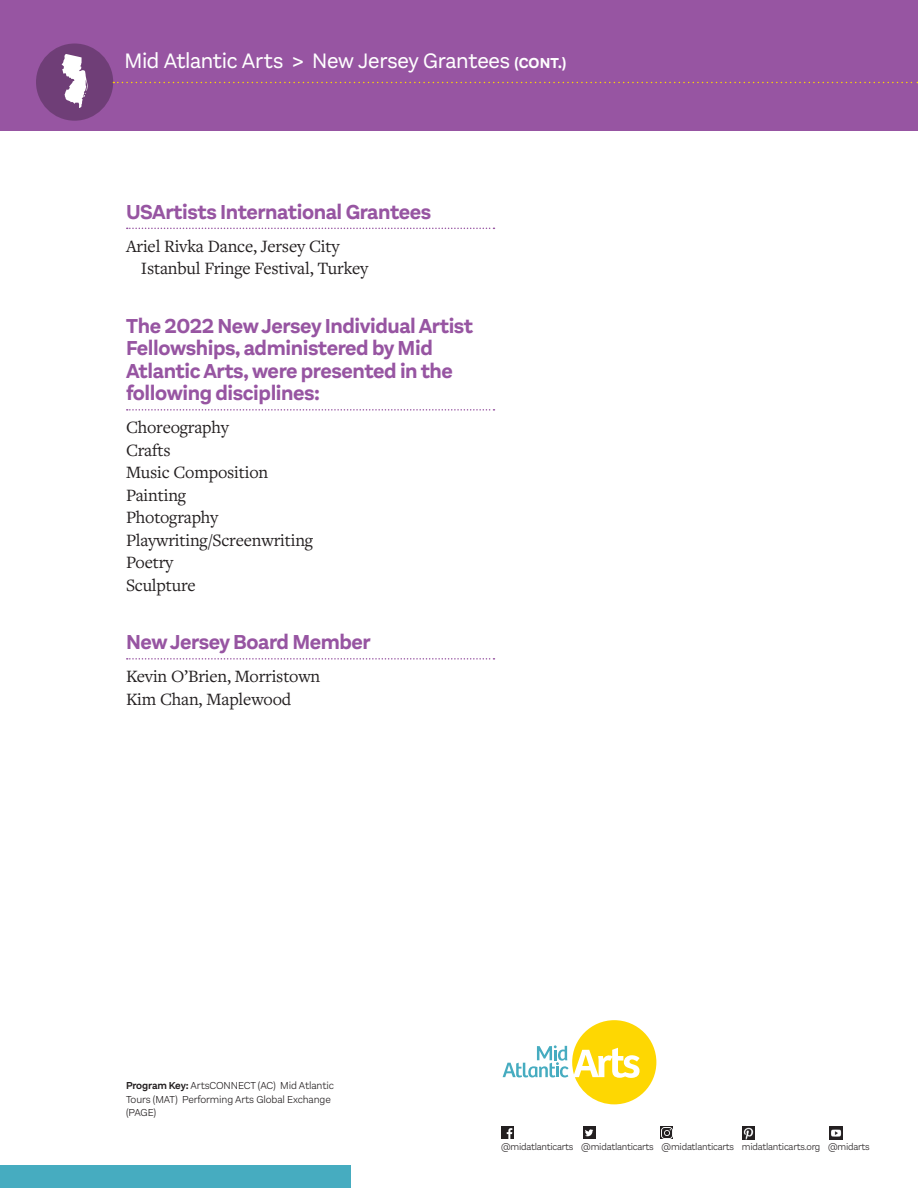
<style>
.page{position:relative;width:918px;height:1188px;background:#fff}
.page>*{position:absolute;margin:0;border:0;box-sizing:border-box;transform-origin:0 0}
.Pg2_MAA{font:21.75px "Aestetico";letter-spacing:-.015em;color:#fff}
.Pg2_Subhead{font:700 21px/22.5px "Aestetico";letter-spacing:-.02em;color:#9755a2}
.Grantee_text{font:18px "Freight Text Pro";letter-spacing:-.01em;color:#231f20}
.Text{font:18px "Freight Text Pro";letter-spacing:-.01em;color:#231f20}
.Caption_BK{font:300 10.5px/13.5px "Aestetico";letter-spacing:-.01em;color:#231f20}
.t1{font:300 9.75px "Aestetico";letter-spacing:-.02em;color:#231f20}
.s1{font-weight:700;font-size:15px}
.s2{font-weight:600}
</style>
<div class="page">
<div style="left:0;top:0;width:918px;height:130px;background:#9755a2"></div>
<svg style="left:113px;top:82px;width:805px;height:1px"></svg>
<div style="left:0;top:1166px;width:351px;height:22px;background:#46acc0"></div>
<div style="left:36px;top:43px;width:77px;height:78px;background:#6f3e77;border-radius:50%"></div>
<div style="left:583px;top:1126px;width:12px;height:13px;background:#231f20"></div>
<svg style="left:585px;top:1129px;width:8px;height:7px"></svg>
<div style="left:501px;top:1126px;width:13px;height:13px;background:#231f20"></div>
<svg style="left:507px;top:1128px;width:5px;height:11px"></svg>
<svg style="left:661px;top:1126px;width:12px;height:13px"></svg>
<svg style="left:661px;top:1127px;width:11px;height:11px"></svg>
<svg style="left:829px;top:1126px;width:13px;height:13px"></svg>
<svg style="left:742px;top:1126px;width:13px;height:13px"></svg>
<svg style="left:503px;top:1020px;width:153px;height:84px"></svg>
<svg style="left:127px;top:228px;width:368px;height:1px"></svg>
<svg style="left:127px;top:409px;width:368px;height:2px"></svg>
<svg style="left:127px;top:658px;width:368px;height:2px"></svg>
<svg style="left:62px;top:54px;width:26px;height:54px"></svg>
<p class="Pg2_MAA" style="left:124px;top:49px;width:443px">Mid Atlantic Arts &gt; New Jersey Grantees <span class="s1">(CONT.)</span></p>
<p class="Pg2_Subhead" style="left:126px;top:201px;width:307px">USArtists International Grantees</p>
<p class="Grantee_text" style="left:126px;top:234px;width:215px">Ariel Rivka Dance, Jersey City</p>
<p class="Grantee_text" style="left:141px;top:256px;width:229px">Istanbul Fringe Festival, Turkey</p>
<p class="Pg2_Subhead" style="left:126px;top:315px;width:349px">The 2022 New Jersey Individual Artist Fellowships, administered by Mid Atlantic Arts, were presented in the following disciplines:</p>
<p class="Grantee_text" style="left:126px;top:415px;width:104px">Choreography</p>
<p class="Grantee_text" style="left:126px;top:438px;width:46px">Crafts</p>
<p class="Grantee_text" style="left:126px;top:460px;width:144px">Music Composition</p>
<p class="Grantee_text" style="left:126px;top:483px;width:62px">Painting</p>
<p class="Grantee_text" style="left:126px;top:505px;width:94px">Photography</p>
<p class="Grantee_text" style="left:126px;top:528px;width:189px">Playwriting/Screenwriting</p>
<p class="Grantee_text" style="left:126px;top:550px;width:49px">Poetry</p>
<p class="Grantee_text" style="left:126px;top:573px;width:71px">Sculpture</p>
<p class="Pg2_Subhead" style="left:126px;top:631px;width:246px">New Jersey Board Member</p>
<p class="Text" style="left:126px;top:664px;width:196px">Kevin O’Brien, Morristown</p>
<p class="Text" style="left:126px;top:687px;width:167px">Kim Chan, Maplewood</p>
<p class="Caption_BK" style="left:126px;top:1079px;width:210px"><span class="s2">Program Key:</span> ArtsCONNECT (AC) Mid Atlantic<br>Tours (MAT) Performing Arts Global Exchange (PAGE)</p>
<p class="t1" style="left:501px;top:1141px;width:370px">@midatlanticarts @midatlanticarts @midatlanticarts midatlanticarts.org @midarts</p>
</div>
